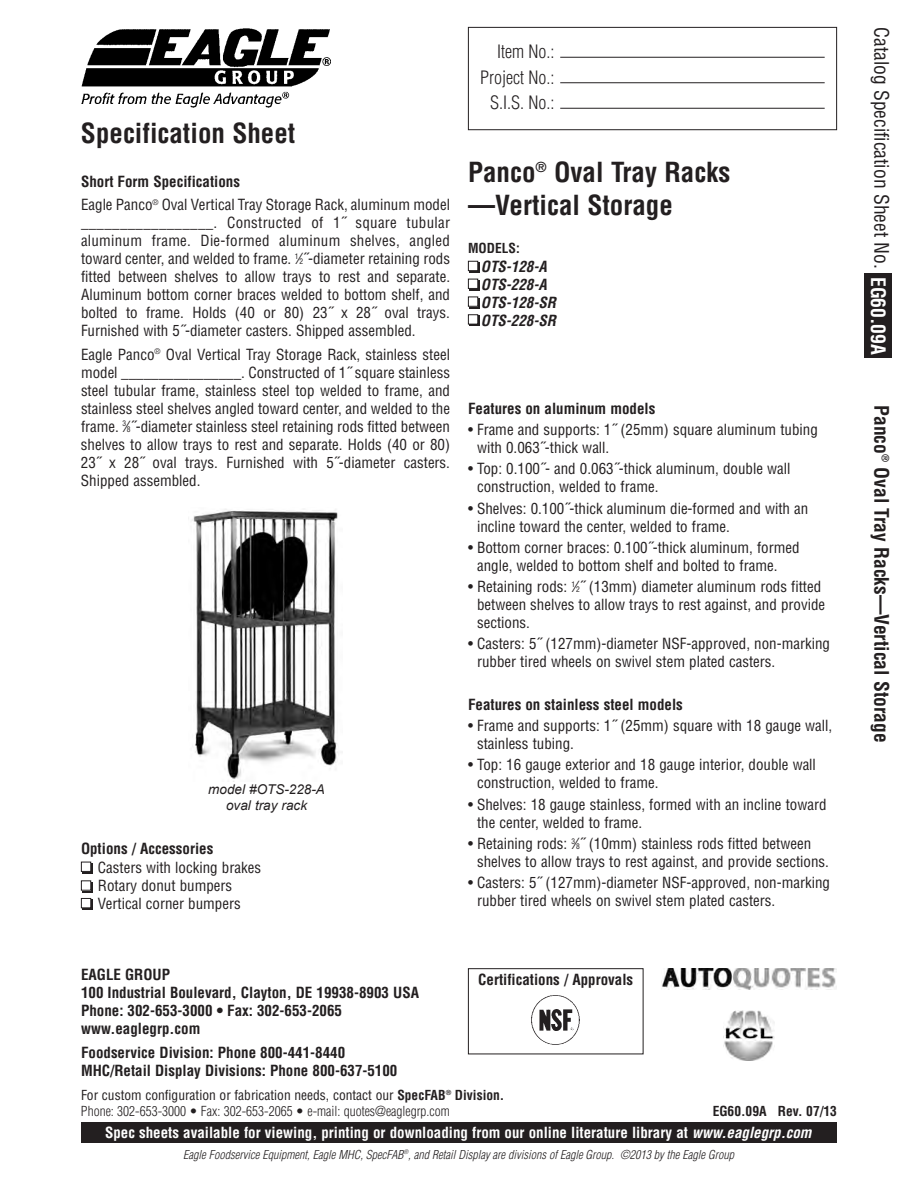
<style>
.page{position:relative;width:918px;height:1188px;background:#fff}
.page>*{position:absolute;margin:0;border:0;box-sizing:border-box;transform-origin:0 0}
.t1{font:700 condensed 27px/32.4px "Helvetica";color:#231f20}
.t2{font:condensed 19.5px "Helvetica";color:#231f20}
.t3{font:700 condensed 19.5px "Helvetica";color:#231f20}
.t4{font:300 condensed 18px/25.5px "Helvetica";color:#231f20;text-align:right}
.t5{font:condensed 15px/18px "Helvetica";color:#231f20}
.t6{font:700 condensed 15px/18px "Helvetica";color:#231f20}
.t7{font:700 condensed 15px "Helvetica";color:#fff}
.t8{font:italic 700 condensed 15px/18px "Helvetica";color:#231f20}
.t9{font:300 condensed 13.5px/16.2px "Helvetica";color:#231f20}
.t10{font:italic 13.5px/16.2px "Arial";color:#231f20;text-align:center}
.t11{font:700 condensed 13.5px "Helvetica";color:#231f20}
.t12{font:italic 300 condensed 12px "Helvetica";color:#231f20}
.s1{font-weight:700}
.s2{font-size:7.5px}
.s3{font-weight:400}
.s4{font-style:italic}
.s5{font-weight:700;color:#fff}
</style>
<div class="page">
<div style="left:864px;top:274px;width:28px;height:84px;background:#231f20"></div>
<div style="left:468px;top:27px;width:369px;height:103px;border:1px solid #231f20"></div>
<hr style="left:560px;top:82px;width:265px;height:1px;background:#231f20">
<hr style="left:560px;top:57px;width:265px;height:1px;background:#231f20">
<hr style="left:560px;top:108px;width:265px;height:1px;background:#231f20">
<img style="left:81px;top:28px;width:250px;height:79px">
<div style="left:81px;top:1122px;width:756px;height:21px;background:#231f20"></div>
<div style="left:82px;top:863px;width:11px;height:10px;background:#231f20"></div>
<div style="left:82px;top:882px;width:11px;height:10px;background:#231f20"></div>
<div style="left:81px;top:862px;width:10px;height:9px;background:#fff"></div>
<div style="left:81px;top:862px;width:10px;height:10px;border:1px solid #231f20"></div>
<div style="left:81px;top:881px;width:10px;height:9px;background:#fff"></div>
<div style="left:81px;top:880px;width:10px;height:11px;border:1px solid #231f20"></div>
<div style="left:82px;top:900px;width:11px;height:10px;background:#231f20"></div>
<div style="left:81px;top:898px;width:10px;height:10px;background:#fff"></div>
<div style="left:81px;top:898px;width:10px;height:10px;border:1px solid #231f20"></div>
<img style="left:724px;top:1011px;width:51px;height:49px">
<img style="left:662px;top:968px;width:175px;height:22px">
<div style="left:470px;top:262px;width:10px;height:11px;background:#231f20"></div>
<div style="left:468px;top:261px;width:10px;height:10px;background:#fff"></div>
<div style="left:468px;top:261px;width:10px;height:10px;border:1px solid #231f20"></div>
<div style="left:470px;top:280px;width:10px;height:10px;background:#231f20"></div>
<div style="left:468px;top:279px;width:10px;height:9px;background:#fff"></div>
<div style="left:468px;top:279px;width:10px;height:10px;border:1px solid #231f20"></div>
<div style="left:470px;top:298px;width:10px;height:10px;background:#231f20"></div>
<div style="left:468px;top:297px;width:10px;height:9px;background:#fff"></div>
<div style="left:468px;top:297px;width:10px;height:10px;border:1px solid #231f20"></div>
<div style="left:470px;top:316px;width:10px;height:10px;background:#231f20"></div>
<div style="left:468px;top:315px;width:10px;height:9px;background:#fff"></div>
<div style="left:468px;top:314px;width:10px;height:10px;border:1px solid #231f20"></div>
<div style="left:468px;top:968px;width:175px;height:86px;border:1px solid #231f20"></div>
<img style="left:531px;top:994px;width:50px;height:51px;border-radius:50%">
<img style="left:192px;top:509px;width:147px;height:270px">
<h1 class="t1" style="left:81px;top:117px;width:216px">Specification Sheet</h1>
<p class="t5" style="left:81px;top:169px;width:371px;line-height:23.4px"><span class="s1">Short Form Specifications<br></span>Eagle Panco<sup>®</sup> Oval Vertical Tray Storage Rack, aluminum model</p>
<p class="t5" style="left:81px;top:213px;width:371px;text-align:justify">_________________. Constructed of 1˝ square tubular aluminum frame. Die-formed aluminum shelves, angled toward center, and welded to frame. <sup>1</sup>⁄<span class="s2">2</span>˝-diameter retaining rods fitted between shelves to allow trays to rest and separate.<br>Aluminum bottom corner braces welded to bottom shelf, and bolted to frame. Holds (40 or 80) 23˝ x 28˝ oval trays.<br>Furnished with 5˝-diameter casters. Shipped assembled.</p>
<p class="t5" style="left:81px;top:345px;width:371px;text-align:justify">Eagle Panco<sup>®</sup> Oval Vertical Tray Storage Rack, stainless steel model ________________. Constructed of 1˝ square stainless steel tubular frame, stainless steel top welded to frame, and stainless steel shelves angled toward center, and welded to the frame. <sup>3</sup>⁄<span class="s2">8</span>˝-diameter stainless steel retaining rods fitted between shelves to allow trays to rest and separate. Holds (40 or 80)<br>23˝ x 28˝ oval trays. Furnished with 5˝-diameter casters.<br>Shipped assembled.</p>
<p class="t10" style="left:208px;top:781px;width:118px">model #OTS-228-A oval tray rack</p>
<p class="t6" style="left:81px;top:840px;width:134px">Options / Accessories</p>
<p class="t5" style="left:98px;top:858px;width:165px">Casters with locking brakes<br>Rotary donut bumpers<br>Vertical corner bumpers</p>
<p class="t4" style="left:480px;top:39px;width:76px">Item No.:<br>Project No.:<br>S.I.S. No.:</p>
<h1 class="t1" style="left:468px;top:156px;width:264px">Panco<sup>®</sup> Oval Tray Racks —Vertical Storage</h1>
<p class="t11" style="left:468px;top:240px;width:53px">MODELS:</p>
<p class="t8" style="left:481px;top:258px;width:76px">OTS-128-A<br>OTS-228-A<br>OTS-128-SR<br>OTS-228-SR</p>
<p class="t6" style="left:468px;top:399px;width:189px">Features on aluminum models</p>
<p class="t5" style="left:477px;top:420px;width:342px;text-indent:-9px">• Frame and supports: 1˝ (25mm) square aluminum tubing with 0.063˝-thick wall.</p>
<p class="t5" style="left:477px;top:460px;width:315px;text-indent:-9px">• Top: 0.100˝- and 0.063˝-thick aluminum, double wall construction, welded to frame.</p>
<p class="t5" style="left:477px;top:499px;width:333px;text-indent:-9px">• Shelves: 0.100˝-thick aluminum die-formed and with an incline toward the center, welded to frame.</p>
<p class="t5" style="left:477px;top:538px;width:324px;text-indent:-9px">• Bottom corner braces: 0.100˝-thick aluminum, formed angle, welded to bottom shelf and bolted to frame.</p>
<p class="t5" style="left:477px;top:577px;width:350px;text-indent:-9px">• Retaining rods: <sup>1</sup>⁄<span class="s2">2</span>˝ (13mm) diameter aluminum rods fitted between shelves to allow trays to rest against, and provide sections.</p>
<p class="t5" style="left:477px;top:635px;width:355px;text-indent:-9px">• Casters: 5˝ (127mm)-diameter NSF-approved, non-marking rubber tired wheels on swivel stem plated casters.</p>
<p class="t6" style="left:468px;top:695px;width:216px">Features on stainless steel models</p>
<p class="t5" style="left:477px;top:716px;width:357px;text-indent:-9px">• Frame and supports: 1˝ (25mm) square with 18 gauge wall, stainless tubing.</p>
<p class="t5" style="left:477px;top:756px;width:340px;text-indent:-9px">• Top: 16 gauge exterior and 18 gauge interior, double wall construction, welded to frame.</p>
<p class="t5" style="left:477px;top:795px;width:351px;text-indent:-9px">• Shelves: 18 gauge stainless, formed with an incline toward the center, welded to frame.</p>
<p class="t5" style="left:477px;top:834px;width:353px;text-indent:-9px">• Retaining rods: <sup>3</sup>⁄<span class="s2">8</span>˝ (10mm) stainless rods fitted between shelves to allow trays to rest against, and provide sections.</p>
<p class="t5" style="left:477px;top:873px;width:355px;text-indent:-9px">• Casters: 5˝ (127mm)-diameter NSF-approved, non-marking rubber tired wheels on swivel stem plated casters.</p>
<p class="t6" style="left:81px;top:965px;width:340px">EAGLE GROUP<br>100 Industrial Boulevard, Clayton, DE 19938-8903 USA<br>Phone: 302-653-3000 • Fax: 302-653-2065 www.eaglegrp.com</p>
<p class="t6" style="left:81px;top:1044px;width:318px">Foodservice Division: Phone 800-441-8440<br>MHC/Retail Display Divisions: Phone 800-637-5100</p>
<p class="t6" style="left:478px;top:970px;width:156px">Certifications / Approvals</p>
<p class="t9" style="left:81px;top:1087px;width:425px"><span class="s3">For custom configuration or fabrication needs, contact our</span> <span class="s1">SpecFAB</span><sup>®</sup> <span class="s1">Division.<br></span>Phone: 302-653-3000 • Fax: 302-653-2065 • e-mail: quotes@eaglegrp.com</p>
<p class="t11" style="left:713px;top:1103px;width:126px">EG60.09A Rev. 07/13</p>
<p class="t7" style="left:105px;top:1123px;width:708px">Spec sheets available for viewing, printing or downloading from our online literature library at <span class="s4">www.eaglegrp.com</span></p>
<p class="t12" style="left:183px;top:1147px;width:552px">Eagle Foodservice Equipment, Eagle MHC, SpecFAB<sup>®</sup>, and Retail Display are divisions of Eagle Group. ©2013 by the Eagle Group</p>
<h2 class="t2" style="left:894px;top:27px;width:329px;rotate:90deg">Catalog Specification Sheet No. <span class="s5">EG60.09A</span></h2>
<h2 class="t3" style="left:893px;top:405px;width:339px;rotate:90deg">Panco<sup>®</sup> Oval Tray Racks—Vertical Storage</h2>
</div>
